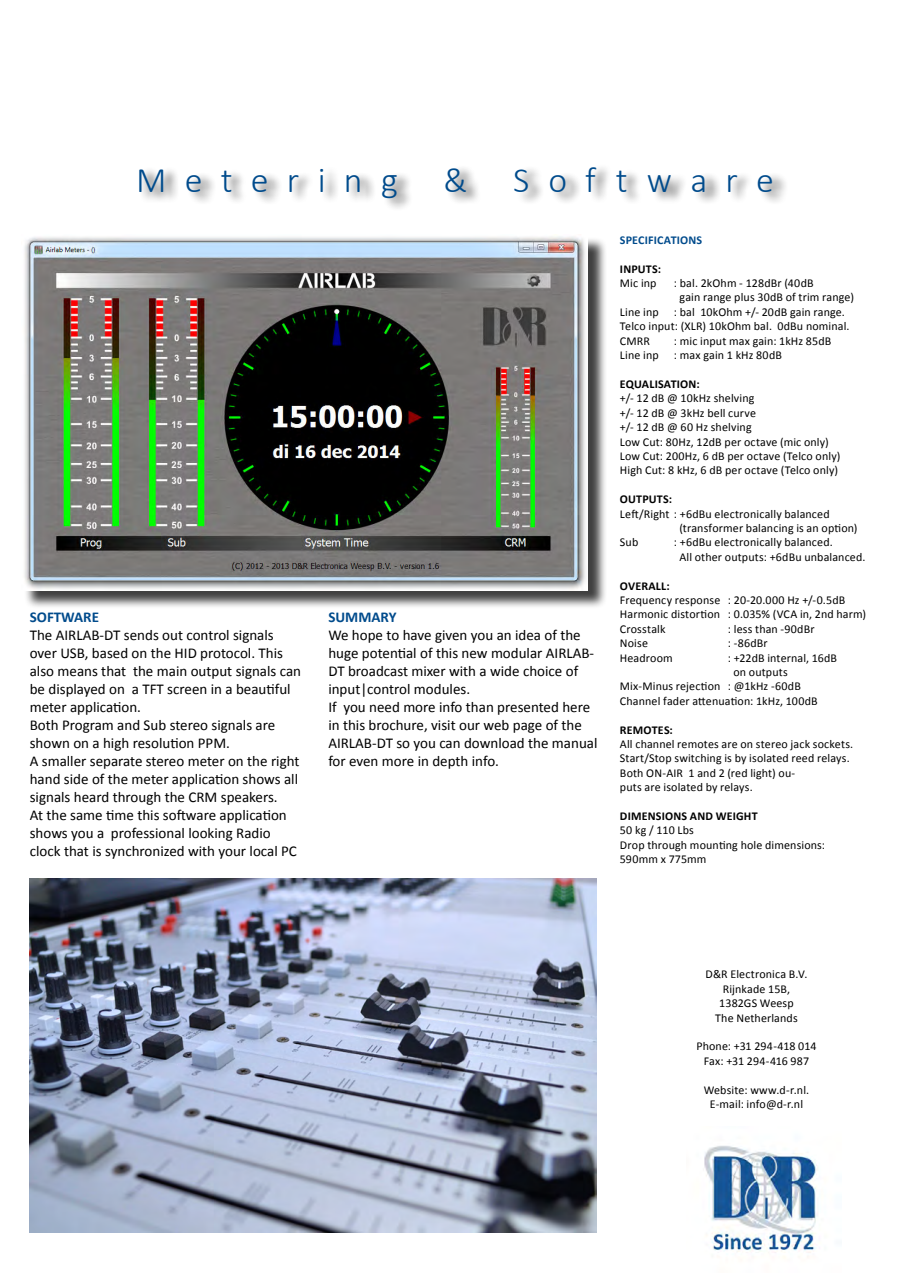
<style>
.page{position:relative;width:910px;height:1280px;background:#fff}
.page>*{position:absolute;margin:0;border:0;box-sizing:border-box;transform-origin:0 0}
.t1{font:300 36px "Calibri";letter-spacing:.51em;color:#004b8c}
.t2{font:15px/18px "Calibri";color:#000}
.t3{font:700 15px "Calibri";color:#004b8c}
.t4{font:12px/14.4px "Calibri";letter-spacing:.01em;color:#000}
.t5{font:700 12px "Calibri";letter-spacing:.015em;color:#000}
.t6{font:700 12px "Calibri";letter-spacing:.015em;color:#004b8c}
</style>
<div class="page">
<div style="left:139px;top:164px;width:650px;height:48px;background:#000;opacity:.75"></div>
<div style="left:24px;top:237px;width:583px;height:372px;background:#000;opacity:.75"></div>
<img style="left:24px;top:236px;width:564px;height:354px">
<img style="left:30px;top:879px;width:566px;height:354px">
<img style="left:704px;top:1145px;width:114px;height:113px">
<h1 class="t1" style="left:136px;top:158px;width:263px">Metering</h1>
<h1 class="t1" style="left:444px;top:158px;width:26px">&amp;</h1>
<h1 class="t1" style="left:513px;top:158px;width:262px">Software</h1>
<p class="t3" style="left:30px;top:606px;width:71px">SOFTWARE</p>
<p class="t2" style="left:30px;top:626px;width:273px">The AIRLAB-DT sends out control signals over USB, based on the HID protocol. This also means that the main output signals can be displayed on a TFT screen in a beautiful meter application.<br>Both Program and Sub stereo signals are shown on a high resolution PPM.<br>A smaller separate stereo meter on the right hand side of the meter application shows all signals heard through the CRM speakers.<br>At the same time this software application shows you a professional looking Radio clock that is synchronized with your local PC</p>
<p class="t3" style="left:328px;top:606px;width:70px">SUMMARY</p>
<p class="t2" style="left:328px;top:626px;width:271px">We hope to have given you an idea of the huge potential of this new modular AIRLAB-DT broadcast mixer with a wide choice of input|control modules.<br>If you need more info than presented here in this brochure, visit our web page of the AIRLAB-DT so you can download the manual for even more in depth info.</p>
<p class="t6" style="left:620px;top:231px;width:84px">SPECIFICATIONS</p>
<p class="t5" style="left:620px;top:260px;width:43px">INPUTS:</p>
<p class="t4" style="left:620px;top:276px;width:38px">Mic inp</p>
<p class="t4" style="left:680px;top:276px;width:176px;text-indent:-6px">: bal. 2kOhm - 128dBr (40dB<br>gain range plus 30dB of trim range)</p>
<p class="t4" style="left:620px;top:304px;width:40px">Line inp</p>
<p class="t4" style="left:620px;top:304px;width:231px;text-indent:54px">: bal 10kOhm +/- 20dB gain range.<br>Telco input: (XLR) 10kOhm bal. 0dBu nominal.<br>CMRR</p>
<p class="t4" style="left:674px;top:333px;width:159px">: mic input max gain: 1kHz 85dB</p>
<p class="t4" style="left:620px;top:348px;width:40px">Line inp</p>
<p class="t4" style="left:674px;top:348px;width:109px">: max gain 1 kHz 80dB</p>
<p class="t5" style="left:620px;top:375px;width:81px">EQUALISATION:</p>
<p class="t4" style="left:620px;top:391px;width:222px">+/- 12 dB @ 10kHz shelving<br>+/- 12 dB @ 3kHz bell curve<br>+/- 12 dB @ 60 Hz shelving<br>Low Cut: 80Hz, 12dB per octave (mic only)<br>Low Cut: 200Hz, 6 dB per octave (Telco only)<br>High Cut: 8 kHz, 6 dB per octave (Telco only)</p>
<p class="t5" style="left:620px;top:491px;width:54px">OUTPUTS:</p>
<p class="t4" style="left:620px;top:506px;width:211px">Left/Right : +6dBu electronically balanced</p>
<p class="t4" style="left:679px;top:520px;width:180px">(transformer balancing is an option)</p>
<p class="t4" style="left:620px;top:535px;width:20px">Sub</p>
<p class="t4" style="left:679px;top:535px;width:188px;text-indent:-5px">: +6dBu electronically balanced.<br>All other outputs: +6dBu unbalanced.</p>
<p class="t5" style="left:620px;top:577px;width:51px">OVERALL:</p>
<p class="t4" style="left:620px;top:592px;width:248px">Frequency response : 20-20.000 Hz +/-0.5dB<br>Harmonic distortion : 0.035% (VCA in, 2nd harm)<br>Crosstalk</p>
<p class="t4" style="left:728px;top:621px;width:88px">: less than -90dBr</p>
<p class="t4" style="left:620px;top:636px;width:30px">Noise</p>
<p class="t4" style="left:728px;top:636px;width:41px">: -86dBr</p>
<p class="t4" style="left:620px;top:650px;width:54px">Headroom</p>
<p class="t4" style="left:728px;top:650px;width:111px">: +22dB internal, 16dB</p>
<p class="t4" style="left:733px;top:664px;width:56px">on outputs</p>
<p class="t4" style="left:620px;top:679px;width:182px">Mix-Minus rejection : @1kHz -60dB</p>
<p class="t4" style="left:620px;top:693px;width:199px">Channel fader attenuation: 1kHz, 100dB</p>
<p class="t5" style="left:620px;top:721px;width:54px">REMOTES:</p>
<p class="t4" style="left:620px;top:736px;width:235px">All channel remotes are on stereo jack sockets.<br>Start/Stop switching is by isolated reed relays.<br>Both ON-AIR 1 and 2 (red light) ou-<br>puts are isolated by relays.</p>
<p class="t5" style="left:620px;top:807px;width:139px">DIMENSIONS AND WEIGHT</p>
<p class="t4" style="left:620px;top:823px;width:207px">50 kg / 110 Lbs<br>Drop through mounting hole dimensions:<br>590mm x 775mm</p>
<p class="t4" style="left:705px;top:967px;width:103px;text-align:center">D&amp;R Electronica B.V.<br>Rijnkade 15B,<br>1382GS Weesp<br>The Netherlands</p>
<p class="t4" style="left:696px;top:1039px;width:121px;text-align:center">Phone: +31 294-418 014<br>Fax: +31 294-416 987</p>
<p class="t4" style="left:704px;top:1082px;width:107px;text-align:center">Website: www.d-r.nl.<br>E-mail: info@d-r.nl</p>
</div>
